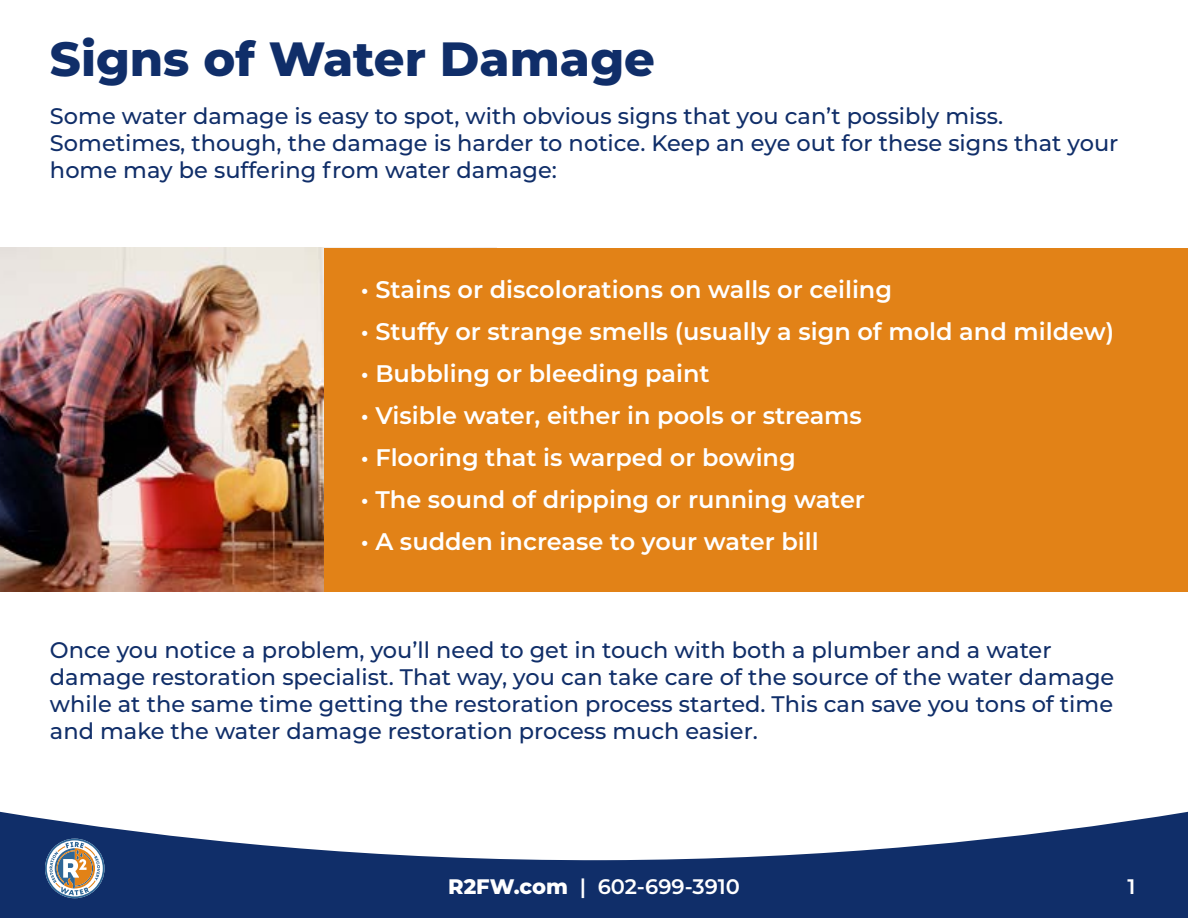
<style>
.page{position:relative;width:1188px;height:918px;background:#fff}
.page>*{position:absolute;margin:0;border:0;box-sizing:border-box;transform-origin:0 0}
.t1{font:800 48px "Montserrat";color:#102e69}
.t2{font:600 24px "Montserrat";color:#fff}
.t3{font:500 22.5px/27px "Montserrat";color:#102e69}
.t4{font:600 21px "Montserrat";color:#fff}
.s1{font-weight:800}
</style>
<div class="page">
<img style="left:0;top:248px;width:324px;height:343px">
<div style="left:324px;top:248px;width:864px;height:343px;background:#e28217"></div>
<svg style="left:0;top:812px;width:1188px;height:106px;fill:#102e69"></svg>
<svg style="left:45px;top:839px;width:60px;height:59px"></svg>
<h1 class="t1" style="left:50px;top:24px;width:607px">Signs of Water Damage</h1>
<p class="t3" style="left:50px;top:102px;width:1070px">Some water damage is easy to spot, with obvious signs that you can’t possibly miss.<br>Sometimes, though, the damage is harder to notice. Keep an eye out for these signs that your home may be suffering from water damage:</p>
<p class="t2" style="left:361px;top:273px;width:533px">• Stains or discolorations on walls or ceiling</p>
<p class="t2" style="left:361px;top:315px;width:755px">• Stuffy or strange smells (usually a sign of mold and mildew)</p>
<p class="t2" style="left:361px;top:357px;width:351px">• Bubbling or bleeding paint</p>
<p class="t2" style="left:361px;top:399px;width:503px">• Visible water, either in pools or streams</p>
<p class="t2" style="left:361px;top:441px;width:437px">• Flooring that is warped or bowing</p>
<p class="t2" style="left:361px;top:483px;width:506px">• The sound of dripping or running water</p>
<p class="t2" style="left:361px;top:525px;width:460px">• A sudden increase to your water bill</p>
<p class="t3" style="left:50px;top:636px;width:1066px">Once you notice a problem, you’ll need to get in touch with both a plumber and a water damage restoration specialist. That way, you can take care of the source of the water damage while at the same time getting the restoration process started. This can save you tons of time and make the water damage restoration process much easier.</p>
<p class="t4" style="left:448px;top:872px;width:293px"><span class="s1">R2FW.com</span> | 602-699-3910</p>
<p class="t4" style="left:1128px;top:872px;width:10px">1</p>
</div>
